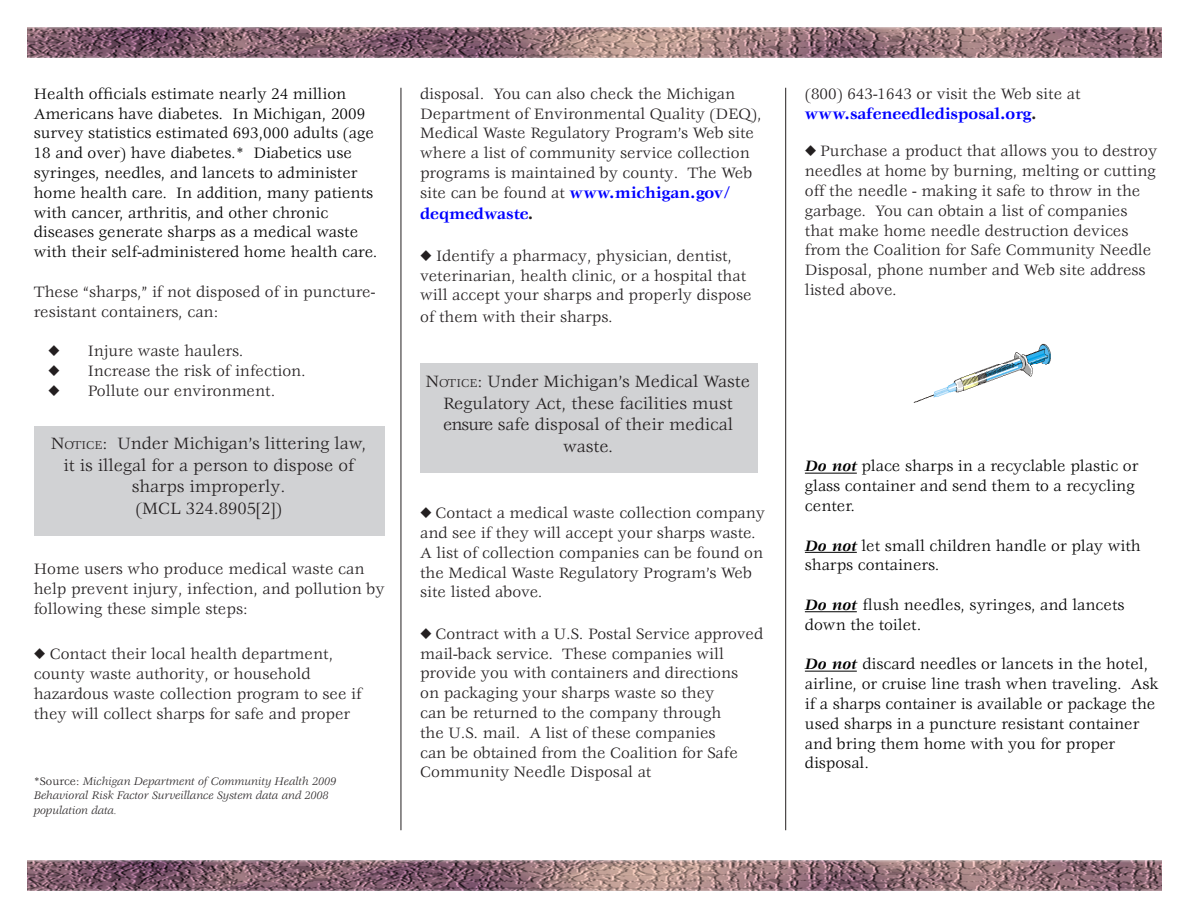
<style>
.page{position:relative;width:1188px;height:918px;background:#fff}
.page>*{position:absolute;margin:0;border:0;box-sizing:border-box;transform-origin:0 0}
.t1{font:18px/21.6px "Veljovic";color:#231f20;text-align:center}
.t2{font:16.5px/19.8px "Veljovic";color:#231f20}
.t3{font:16.5px/19.8px "Veljovic";color:#000}
.t4{font:700 16.5px "Veljovic";color:#00f}
.t5{font:italic 12px/14.4px "Veljovic";color:#231f20}
.s1{font-style:inherit}
.s2{font-size:12.6px}
.s3{font-style:normal}
.s4{font-weight:700;color:#00f}
.s5{color:#231f20}
.s6{font-weight:700}
.s7{font-weight:700;font-style:italic}
</style>
<div class="page">
<hr style="left:401px;top:88px;width:1px;height:742px;background:#231f20">
<hr style="left:785px;top:88px;width:1px;height:742px;background:#231f20">
<img style="left:27px;top:27px;width:1134px;height:30px">
<img style="left:27px;top:861px;width:1134px;height:30px">
<hr style="left:805px;top:473px;width:52px;height:1px;background:#000">
<hr style="left:805px;top:552px;width:52px;height:1px;background:#000">
<hr style="left:805px;top:611px;width:52px;height:1px;background:#000">
<hr style="left:805px;top:671px;width:52px;height:1px;background:#000">
<div style="left:34px;top:427px;width:351px;height:109px;background:#d1d2d4"></div>
<img style="left:913px;top:343px;width:138px;height:60px">
<div style="left:420px;top:363px;width:338px;height:109px;background:#d1d2d4"></div>
<p class="t3" style="left:34px;top:85px;width:345px">Health officials estimate nearly 24 million Americans have diabetes. In Michigan, 2009 survey statistics estimated 693,000 adults (age 18 and over) have diabetes.* Diabetics use syringes, needles, and lancets to administer home health care. In addition, many patients with cancer, arthritis, and other chronic diseases generate sharps as a medical waste with their self-administered home health care.</p>
<p class="t2" style="left:34px;top:283px;width:343px">These “sharps,” if not disposed of in puncture&shy;resistant containers, can:</p>
<p class="t2" style="left:88px;top:342px;width:220px">Injure waste haulers.<br>Increase the risk of infection.<br>Pollute our environment.</p>
<p class="t1" style="left:51px;top:433px;width:317px"><span class="s1">N</span><span class="s2">OTICE</span>: Under Michigan’s littering law, it is illegal for a person to dispose of sharps improperly.<br>(MCL 324.8905[2])</p>
<p class="t2" style="left:34px;top:560px;width:352px">Home users who produce medical waste can help prevent injury, infection, and pollution by following these simple steps:</p>
<p class="t2" style="left:34px;top:645px;width:329px;text-indent:16px">Contact their local health department, county waste authority, or household hazardous waste collection program to see if they will collect sharps for safe and proper</p>
<p class="t5" style="left:34px;top:774px;width:304px"><span class="s3">*Source:</span> Michigan Department of Community Health 2009<br>Behavioral Risk Factor Surveillance System data and 2008 population data.</p>
<p class="t2" style="left:420px;top:85px;width:343px">disposal. You can also check the Michigan Department of Environmental Quality (DEQ), Medical Waste Regulatory Program’s Web site where a list of community service collection programs is maintained by county. The Web site can be found at <span class="s4">www.michigan.gov/</span></p>
<p class="t4" style="left:420px;top:205px;width:115px">deqmedwaste<span class="s5">.</span></p>
<p class="t2" style="left:420px;top:247px;width:333px;text-align:center">Identify a pharmacy, physician, dentist, veterinarian, health clinic, or a hospital that will accept your sharps and properly dispose</p>
<p class="t2" style="left:420px;top:308px;width:194px">of them with their sharps.</p>
<p class="t1" style="left:426px;top:372px;width:326px"><span class="s1">N</span><span class="s2">OTICE</span>: Under Michigan’s Medical Waste<br>Regulatory Act, these facilities must ensure safe disposal of their medical waste.</p>
<p class="t2" style="left:420px;top:504px;width:346px;text-indent:15px">Contact a medical waste collection company and see if they will accept your sharps waste.<br>A list of collection companies can be found on the Medical Waste Regulatory Program’s Web site listed above.</p>
<p class="t2" style="left:420px;top:625px;width:345px;text-indent:15px">Contract with a U.S. Postal Service approved mail-back service. These companies will provide you with containers and directions<br>on packaging your sharps waste so they<br>can be returned to the company through<br>the U.S. mail. A list of these companies<br>can be obtained from the Coalition for Safe Community Needle Disposal at</p>
<p class="t2" style="left:805px;top:85px;width:277px">(800) 643-1643 or visit the Web site at <span class="s4">www.safeneedledisposal.org</span><span class="s6">.</span></p>
<p class="t2" style="left:805px;top:142px;width:354px;text-indent:15px">Purchase a product that allows you to destroy needles at home by burning, melting or cutting off the needle - making it safe to throw in the garbage. You can obtain a list of companies that make home needle destruction devices from the Coalition for Safe Community Needle Disposal, phone number and Web site address listed above.</p>
<p class="t3" style="left:805px;top:457px;width:335px"><span class="s7">Do not</span> place sharps in a recyclable plastic or glass container and send them to a recycling center.</p>
<p class="t3" style="left:805px;top:536px;width:337px"><span class="s7">Do not</span> let small children handle or play with sharps containers.</p>
<p class="t3" style="left:805px;top:596px;width:321px"><span class="s7">Do not</span> flush needles, syringes, and lancets down the toilet.</p>
<p class="t3" style="left:805px;top:655px;width:355px"><span class="s7">Do not</span> discard needles or lancets in the hotel, airline, or cruise line trash when traveling. Ask if a sharps container is available or package the used sharps in a puncture resistant container and bring them home with you for proper disposal.</p>
</div>
